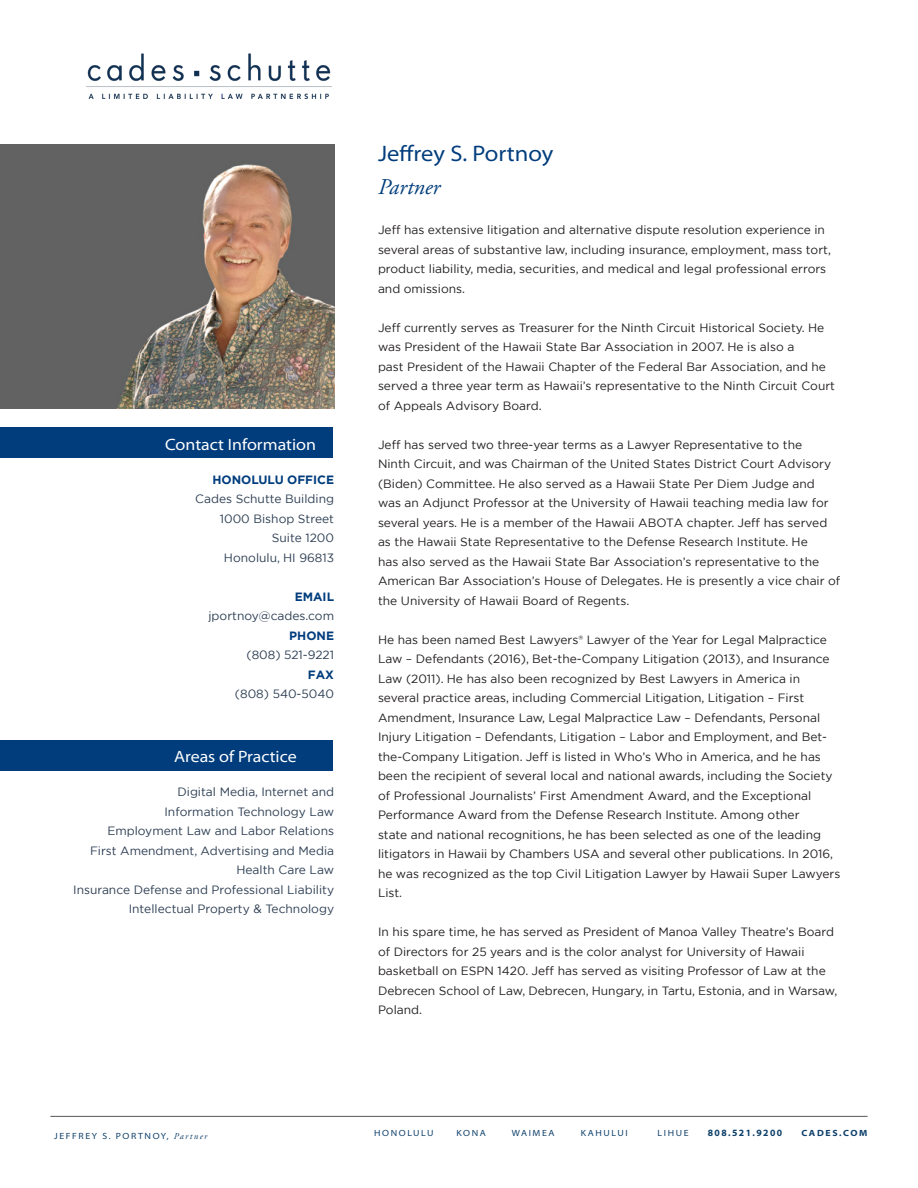
<style>
.page{position:relative;width:918px;height:1188px;background:#fff}
.page>*{position:absolute;margin:0;border:0;box-sizing:border-box;transform-origin:0 0}
.t1{font:semi-expanded 22.5px "Myriad Pro";color:#013d7d}
.t2{font:italic 22.5px "Adobe Garamond Pro";color:#013d7d}
.t3{font:semi-expanded 16.35px "Myriad Pro";color:#fff}
.t4{font:12px/19.5px "Gotham";color:#231f20}
.t5{font:12px "Gotham";color:#2d3e53}
.t6{font:700 12px "Gotham";color:#013d7d}
.t7{font:700 semi-expanded 9.6px "Myriad Pro";letter-spacing:.16em;color:#0d3f69;scale:.93 1}
.t8{font:semi-expanded 9px "Myriad Pro";letter-spacing:.18em;color:#0d3f69}
.t9{font:700 semi-expanded 9px "Myriad Pro";letter-spacing:.18em;color:#0d3f69}
.s1{font-family:"Adobe Garamond Pro";font-style:italic;font-stretch:normal}
</style>
<div class="page">
<hr style="left:50px;top:1116px;width:818px;height:1px;background:#585658">
<div style="left:0;top:428px;width:333px;height:30px;background:#013d7d"></div>
<img style="left:86px;top:54px;width:246px;height:44px">
<img style="left:0;top:144px;width:334px;height:264px">
<div style="left:0;top:740px;width:333px;height:30px;background:#013d7d"></div>
<p class="t3" style="left:165px;top:435px;width:153px">Contact Information</p>
<p class="t6" style="left:212px;top:472px;width:123px">HONOLULU OFFICE</p>
<p class="t5" style="left:195px;top:491px;width:140px">Cades Schutte Building</p>
<p class="t5" style="left:220px;top:511px;width:116px">1000 Bishop Street</p>
<p class="t5" style="left:272px;top:530px;width:64px">Suite 1200</p>
<p class="t5" style="left:224px;top:550px;width:112px">Honolulu, HI 96813</p>
<p class="t6" style="left:295px;top:589px;width:41px">EMAIL</p>
<p class="t5" style="left:209px;top:608px;width:127px">jportnoy@cades.com</p>
<p class="t6" style="left:289px;top:628px;width:46px">PHONE</p>
<p class="t5" style="left:246px;top:647px;width:89px">(808) 521-9221</p>
<p class="t6" style="left:308px;top:667px;width:28px">FAX</p>
<p class="t5" style="left:235px;top:686px;width:101px">(808) 540-5040</p>
<p class="t3" style="left:174px;top:747px;width:124px">Areas of Practice</p>
<p class="t5" style="left:177px;top:784px;width:158px">Digital Media, Internet and</p>
<p class="t5" style="left:165px;top:804px;width:171px">Information Technology Law</p>
<p class="t5" style="left:107px;top:823px;width:228px">Employment Law and Labor Relations</p>
<p class="t5" style="left:90px;top:843px;width:246px">First Amendment, Advertising and Media</p>
<p class="t5" style="left:236px;top:862px;width:99px">Health Care Law</p>
<p class="t5" style="left:73px;top:882px;width:262px">Insurance Defense and Professional Liability</p>
<p class="t5" style="left:129px;top:901px;width:207px">Intellectual Property &amp; Technology</p>
<p class="t1" style="left:378px;top:141px;width:177px">Jeffrey S. Portnoy</p>
<p class="t2" style="left:378px;top:173px;width:64px">Partner</p>
<p class="t4" style="left:378px;top:220px;width:448px">Jeff has extensive litigation and alternative dispute resolution experience in</p>
<p class="t4" style="left:378px;top:239px;width:455px">several areas of substantive law, including insurance, employment, mass tort,</p>
<p class="t4" style="left:378px;top:259px;width:450px">product liability, media, securities, and medical and legal professional errors</p>
<p class="t4" style="left:378px;top:278px;width:89px">and omissions.</p>
<p class="t4" style="left:378px;top:317px;width:448px">Jeff currently serves as Treasurer for the Ninth Circuit Historical Society. He was President of the Hawaii State Bar Association in 2007. He is also a</p>
<p class="t4" style="left:378px;top:356px;width:450px">past President of the Hawaii Chapter of the Federal Bar Association, and he</p>
<p class="t4" style="left:378px;top:376px;width:459px">served a three year term as Hawaii’s representative to the Ninth Circuit Court</p>
<p class="t4" style="left:378px;top:395px;width:165px">of Appeals Advisory Board.</p>
<p class="t4" style="left:378px;top:434px;width:426px">Jeff has served two three-year terms as a Lawyer Representative to the</p>
<p class="t4" style="left:378px;top:454px;width:455px">Ninth Circuit, and was Chairman of the United States District Court Advisory</p>
<p class="t4" style="left:378px;top:473px;width:438px">(Biden) Committee. He also served as a Hawaii State Per Diem Judge and</p>
<p class="t4" style="left:378px;top:493px;width:452px">was an Adjunct Professor at the University of Hawaii teaching media law for</p>
<p class="t4" style="left:378px;top:512px;width:451px">several years. He is a member of the Hawaii ABOTA chapter. Jeff has served</p>
<p class="t4" style="left:378px;top:532px;width:431px">as the Hawaii State Representative to the Defense Research Institute. He</p>
<p class="t4" style="left:378px;top:551px;width:443px">has also served as the Hawaii State Bar Association’s representative to the</p>
<p class="t4" style="left:378px;top:571px;width:464px">American Bar Association’s House of Delegates. He is presently a vice chair of the University of Hawaii Board of Regents.</p>
<p class="t4" style="left:378px;top:629px;width:450px">He has been named Best Lawyers® Lawyer of the Year for Legal Malpractice</p>
<p class="t4" style="left:378px;top:649px;width:453px">Law – Defendants (2016), Bet-the-Company Litigation (2013), and Insurance</p>
<p class="t4" style="left:378px;top:668px;width:424px">Law (2011). He has also been recognized by Best Lawyers in America in</p>
<p class="t4" style="left:378px;top:688px;width:428px">several practice areas, including Commercial Litigation, Litigation – First</p>
<p class="t4" style="left:378px;top:707px;width:444px">Amendment, Insurance Law, Legal Malpractice Law – Defendants, Personal</p>
<p class="t4" style="left:378px;top:727px;width:451px">Injury Litigation – Defendants, Litigation – Labor and Employment, and Bet&shy;the-Company Litigation. Jeff is listed in Who’s Who in America, and he has</p>
<p class="t4" style="left:378px;top:766px;width:456px">been the recipient of several local and national awards, including the Society</p>
<p class="t4" style="left:378px;top:785px;width:435px">of Professional Journalists’ First Amendment Award, and the Exceptional</p>
<p class="t4" style="left:378px;top:805px;width:423px">Performance Award from the Defense Research Institute. Among other</p>
<p class="t4" style="left:378px;top:824px;width:445px">state and national recognitions, he has been selected as one of the leading</p>
<p class="t4" style="left:378px;top:844px;width:457px">litigators in Hawaii by Chambers USA and several other publications. In 2016,</p>
<p class="t4" style="left:378px;top:863px;width:464px">he was recognized as the top Civil Litigation Lawyer by Hawaii Super Lawyers</p>
<p class="t4" style="left:378px;top:883px;width:26px">List.</p>
<p class="t4" style="left:378px;top:922px;width:458px">In his spare time, he has served as President of Manoa Valley Theatre’s Board</p>
<p class="t4" style="left:378px;top:941px;width:428px">of Directors for 25 years and is the color analyst for University of Hawaii</p>
<p class="t4" style="left:378px;top:961px;width:449px">basketball on ESPN 1420. Jeff has served as visiting Professor of Law at the</p>
<p class="t4" style="left:378px;top:980px;width:461px">Debrecen School of Law, Debrecen, Hungary, in Tartu, Estonia, and in Warsaw,</p>
<p class="t4" style="left:378px;top:1000px;width:46px">Poland.</p>
<p class="t8" style="left:54px;top:1130px;width:155px">JEFFREY S. PORTNOY, <span class="s1">Partner</span></p>
<p class="t8" style="left:374px;top:1128px;width:61px">HONOLULU</p>
<p class="t8" style="left:456px;top:1128px;width:31px">KONA</p>
<p class="t8" style="left:512px;top:1128px;width:44px">WAIMEA</p>
<p class="t8" style="left:581px;top:1128px;width:48px">KAHULUI</p>
<p class="t8" style="left:658px;top:1128px;width:33px">LIHUE</p>
<p class="t7" style="left:708px;top:1128px;width:82px">808.521.9200</p>
<p class="t9" style="left:801px;top:1128px;width:68px">CADES.COM</p>
</div>
